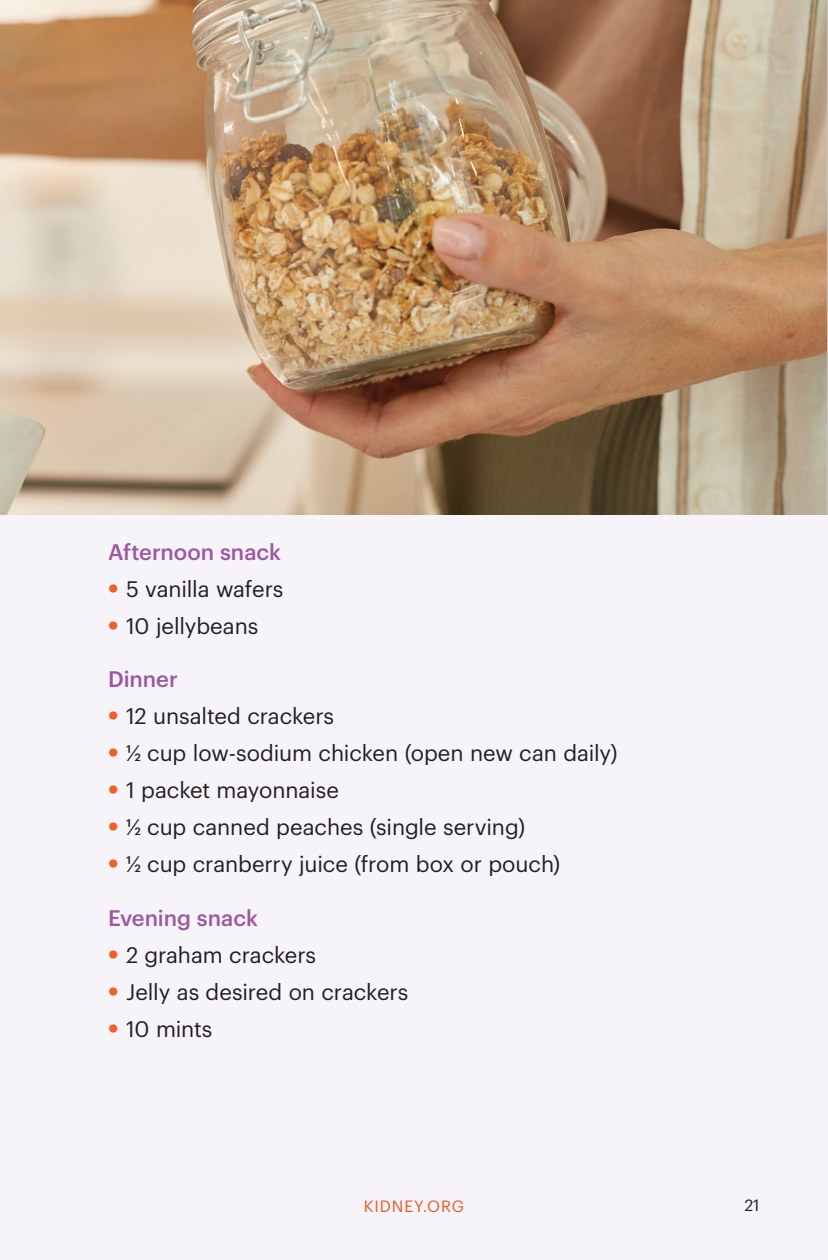
<style>
.page{position:relative;width:828px;height:1260px;background:#f6f3f9}
.page>*{position:absolute;margin:0;border:0;box-sizing:border-box;transform-origin:0 0}
.t1{font:22px "Graphik";letter-spacing:-.005em;color:#231f20}
.t2{font:500 22px "Graphik";color:#9d58a3}
.t3{font:16px "Graphik";letter-spacing:.055em;color:#f15f22}
.t4{font:16px "Graphik";color:#231f20}
.s1{font-weight:700;font-size:28px;color:#f15f22}
</style>
<div class="page">
<img style="left:0;top:0;width:827px;height:515px">
<p class="t2" style="left:108px;top:535px;width:175px">Afternoon snack</p>
<p class="t1" style="left:108px;top:572px;width:177px"><span class="s1">•</span> 5 vanilla wafers</p>
<p class="t1" style="left:108px;top:609px;width:152px"><span class="s1">•</span> 10 jellybeans</p>
<p class="t2" style="left:108px;top:663px;width:71px">Dinner</p>
<p class="t1" style="left:108px;top:700px;width:228px"><span class="s1">•</span> 12 unsalted crackers</p>
<p class="t1" style="left:108px;top:737px;width:511px"><span class="s1">•</span> ½ cup low-sodium chicken (open new can daily)</p>
<p class="t1" style="left:108px;top:774px;width:232px"><span class="s1">•</span> 1 packet mayonnaise</p>
<p class="t1" style="left:108px;top:811px;width:419px"><span class="s1">•</span> ½ cup canned peaches (single serving)</p>
<p class="t1" style="left:108px;top:848px;width:454px"><span class="s1">•</span> ½ cup cranberry juice (from box or pouch)</p>
<p class="t2" style="left:108px;top:901px;width:151px">Evening snack</p>
<p class="t1" style="left:108px;top:938px;width:210px"><span class="s1">•</span> 2 graham crackers</p>
<p class="t1" style="left:108px;top:975px;width:302px"><span class="s1">•</span> Jelly as desired on crackers</p>
<p class="t1" style="left:108px;top:1012px;width:106px"><span class="s1">•</span> 10 mints</p>
<p class="t3" style="left:364px;top:1194px;width:102px">KIDNEY.ORG</p>
<p class="t4" style="left:744px;top:1193px;width:17px">21</p>
</div>
